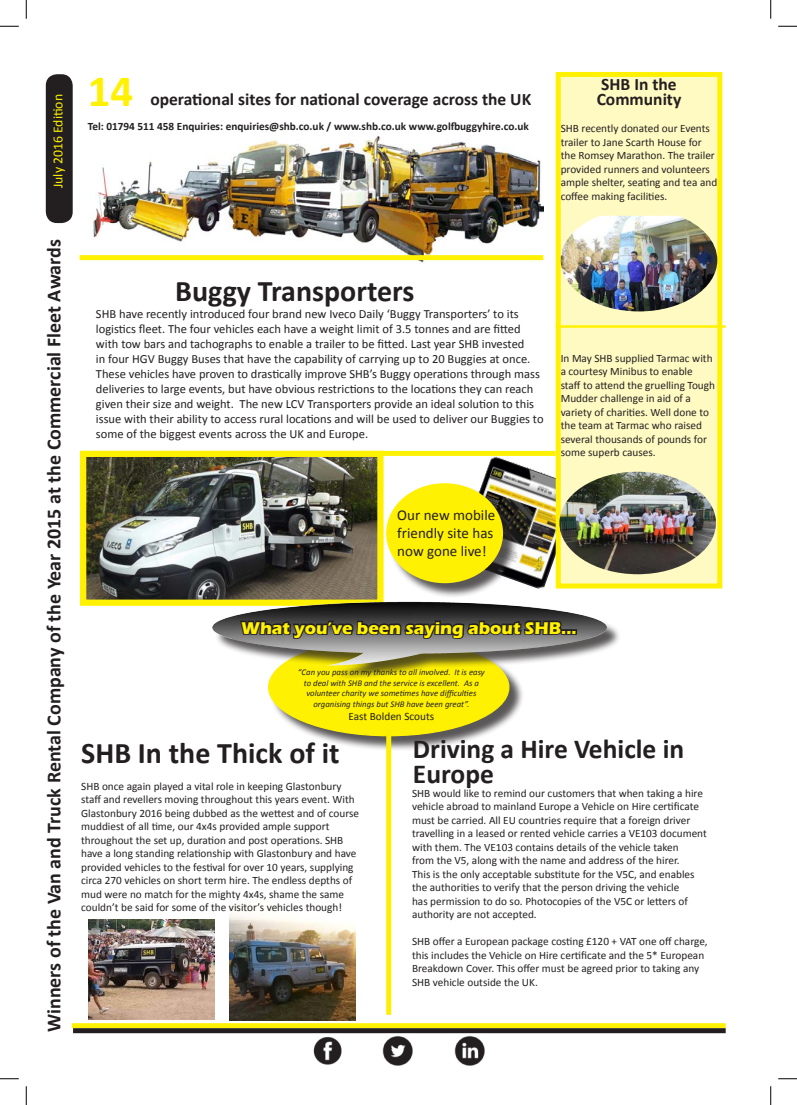
<style>
.page{position:relative;width:797px;height:1105px;background:#fff}
.page>*{position:absolute;margin:0;border:0;box-sizing:border-box;transform-origin:0 0}
.t1{font:700 45px "Calibri";color:#fff101}
.t2{font:700 30px "Calibri";color:#231f20}
.t3{font:700 27.5px/25px "Calibri";color:#231f20}
.t4{font:700 20px "Calibri";color:#231f20}
.t5{font:700 17.5px/15px "Calibri";color:#231f20}
.t6{font:700 17.5px "Eras ITC";color:#fff101}
.t7{font:15px/18px "Calibri";color:#231f20}
.t8{font:13.75px "Calibri";color:#fff101}
.t9{font:12.5px/15px "Calibri";color:#231f20}
.t10{font:11.25px/13.5px "Calibri";color:#231f20}
.t11{font:700 11.25px "Calibri";color:#231f20}
.t12{font:italic 8.75px/10.5px "Calibri";color:#231f20;text-align:center}
</style>
<div class="page">
<img style="left:229px;top:914px;width:126px;height:106px">
<img style="left:459px;top:456px;width:121px;height:133px">
<div style="left:388px;top:485px;width:130px;height:113px;background:#231f20;opacity:.75"></div>
<div style="left:388px;top:486px;width:112px;height:95px;background:#fff101;border-radius:50%"></div>
<div style="left:386px;top:483px;width:117px;height:100px;border:5px solid #fff101;border-radius:50%"></div>
<img style="left:79px;top:135px;width:464px;height:128px">
<div style="left:558px;top:74px;width:161px;height:512px;background:#fffac1"></div>
<div style="left:555px;top:72px;width:167px;height:516px;border:5px solid #fff101"></div>
<div style="left:72px;top:1023px;width:653px;height:5px;background:#fff101"></div>
<div style="left:73px;top:1028px;width:652px;height:5px;background:#231f20"></div>
<div style="left:46px;top:74px;width:27px;height:149px;background:#231f20;border-radius:11px"></div>
<img style="left:313px;top:1036px;width:29px;height:29px">
<img style="left:382px;top:1035px;width:31px;height:31px">
<img style="left:454px;top:1035px;width:31px;height:31px">
<div style="left:80px;top:255px;width:463px;height:5px;background:#fff101"></div>
<div style="left:386px;top:730px;width:5px;height:285px;background:#fbef04"></div>
<img style="left:87px;top:458px;width:289px;height:141px">
<div style="left:80px;top:451px;width:303px;height:155px;border:6px solid #fff101"></div>
<img style="left:560px;top:216px;width:157px;height:95px">
<hr style="left:555px;top:325px;width:170px;height:3px;background:#fff101">
<img style="left:559px;top:472px;width:157px;height:102px">
<img style="left:88px;top:919px;width:126px;height:100px">
<div style="left:382px;top:451px;width:173px;height:5px;background:#fff101"></div>
<img style="left:211px;top:596px;width:408px;height:60px">
<svg style="left:238px;top:523px;width:340px;height:317px"></svg>
<svg style="left:0;top:25px;width:19px;height:2px"></svg>
<svg style="left:778px;top:25px;width:19px;height:2px"></svg>
<svg style="left:0;top:1078px;width:19px;height:1px"></svg>
<svg style="left:778px;top:1078px;width:19px;height:1px"></svg>
<svg style="left:25px;top:0;width:2px;height:19px"></svg>
<svg style="left:25px;top:1086px;width:2px;height:19px"></svg>
<svg style="left:770px;top:0;width:1px;height:19px"></svg>
<svg style="left:770px;top:1086px;width:1px;height:19px"></svg>
<p class="t8" style="left:49px;top:188px;width:96px;rotate:-90deg">July 2016 Edition</p>
<p class="t4" style="left:41px;top:1032px;width:794px;rotate:-90deg">Winners of the Van and Truck Rental Company of the Year 2015 at the Commercial Fleet Awards</p>
<p class="t1" style="left:88px;top:62px;width:47px">14</p>
<p class="t5" style="left:150px;top:92px;width:382px">operational sites for national coverage across the UK</p>
<p class="t11" style="left:88px;top:119px;width:442px">Tel: 01794 511 458 Enquiries: enquiries@shb.co.uk / www.shb.co.uk www.golfbuggyhire.co.uk</p>
<p class="t5" style="left:596px;top:77px;width:86px">SHB In the<br>Community</p>
<p class="t10" style="left:560px;top:122px;width:158px">SHB recently donated our Events trailer to Jane Scarth House for the Romsey Marathon. The trailer provided runners and volunteers ample shelter, seating and tea and coffee making facilities.</p>
<p class="t2" style="left:175px;top:272px;width:241px">Buggy Transporters</p>
<p class="t9" style="left:96px;top:306px;width:449px">SHB have recently introduced four brand new Iveco Daily ‘Buggy Transporters’ to its logistics fleet. The four vehicles each have a weight limit of 3.5 tonnes and are fitted with tow bars and tachographs to enable a trailer to be fitted. Last year SHB invested<br>in four HGV Buggy Buses that have the capability of carrying up to 20 Buggies at once.<br>These vehicles have proven to drastically improve SHB’s Buggy operations through mass deliveries to large events, but have obvious restrictions to the locations they can reach given their size and weight. The new LCV Transporters provide an ideal solution to this issue with their ability to access rural locations and will be used to deliver our Buggies to some of the biggest events across the UK and Europe.</p>
<p class="t10" style="left:560px;top:351px;width:156px">In May SHB supplied Tarmac with a courtesy Minibus to enable staff to attend the gruelling Tough<br>Mudder challenge in aid of a variety of charities. Well done to the team at Tarmac who raised several thousands of pounds for some superb causes.</p>
<p class="t7" style="left:397px;top:506px;width:99px">Our new mobile friendly site has now gone live!</p>
<p class="t6" style="left:241px;top:618px;width:337px">What you’ve been saying about SHB...</p>
<p class="t12" style="left:298px;top:666px;width:188px">“Can you pass on my thanks to all involved. It is easy to deal with SHB and the service is excellent. As a volunteer charity we sometimes have difficulties organising things but SHB have been great”.</p>
<p class="t10" style="left:348px;top:710px;width:87px">East Bolden Scouts</p>
<p class="t2" style="left:81px;top:734px;width:260px">SHB In the Thick of it</p>
<p class="t10" style="left:81px;top:779px;width:279px">SHB once again played a vital role in keeping Glastonbury staff and revellers moving throughout this years event. With Glastonbury 2016 being dubbed as the wettest and of course muddiest of all time, our 4x4s provided ample support throughout the set up, duration and post operations. SHB have a long standing relationship with Glastonbury and have provided vehicles to the festival for over 10 years, supplying circa 270 vehicles on short term hire. The endless depths of mud were no match for the mighty 4x4s, shame the same couldn’t be said for some of the visitor’s vehicles though!</p>
<p class="t3" style="left:413px;top:736px;width:273px">Driving a Hire Vehicle in<br>Europe</p>
<p class="t10" style="left:412px;top:786px;width:296px">SHB would like to remind our customers that when taking a hire vehicle abroad to mainland Europe a Vehicle on Hire certificate must be carried. All EU countries require that a foreign driver travelling in a leased or rented vehicle carries a VE103 document with them. The VE103 contains details of the vehicle taken<br>from the V5, along with the name and address of the hirer.<br>This is the only acceptable substitute for the V5C, and enables the authorities to verify that the person driving the vehicle<br>has permission to do so. Photocopies of the V5C or letters of authority are not accepted.</p>
<p class="t10" style="left:412px;top:935px;width:297px">SHB offer a European package costing £120 + VAT one off charge, this includes the Vehicle on Hire certificate and the 5* European Breakdown Cover. This offer must be agreed prior to taking any SHB vehicle outside the UK.</p>
</div>
